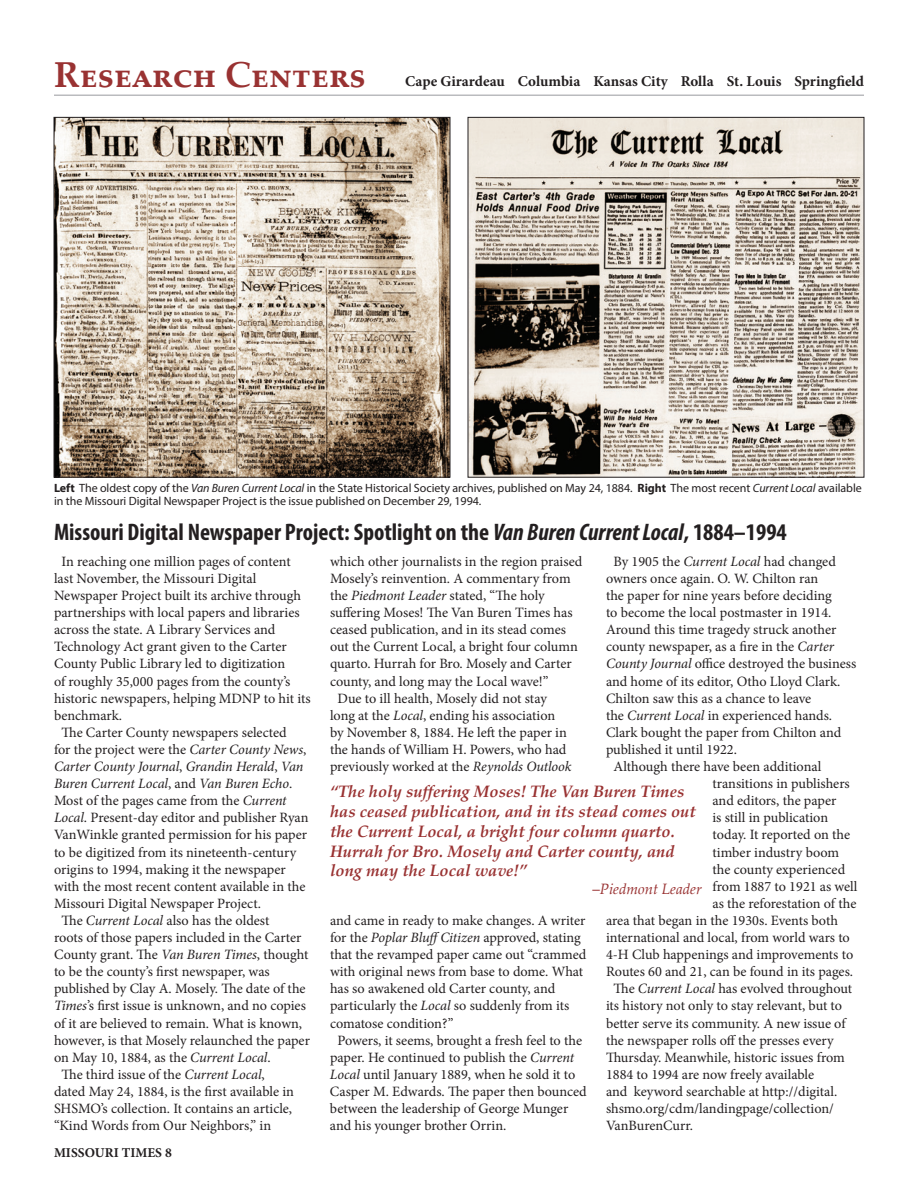
<style>
.page{position:relative;width:918px;height:1188px;background:#fff}
.page>*{position:absolute;margin:0;border:0;box-sizing:border-box;transform-origin:0 0}
.t1{font:700 36px "Palatino Linotype";color:#993232}
.headlines{font:700 condensed 24px "Myriad Pro";color:#231f20}
.body_copy{font:italic 700 16.5px/19.8px "Palatino Linotype";color:#993232}
.t2{font:700 15px "Minion Pro";color:#231f20}
.body_copy-2{font:italic 15px "Palatino Linotype";color:#993232}
.body_copy-3{font:14.25px/17.1px "Minion Pro";letter-spacing:-.005em;color:#231f20}
.page_number{font:700 13.5px "Minion Pro";color:#231f20}
.t3{font:12px/13.5px "Myriad Pro";letter-spacing:-.005em;color:#231f20}
.s1{font-weight:700}
.s2{font-style:italic}
.s3{font-style:normal}
</style>
<div class="page">
<hr style="left:54px;top:94px;width:810px;height:2px;background:#babbbe">
<img style="left:56px;top:119px;width:392px;height:357px">
<div style="left:54px;top:117px;width:396px;height:361px;border:1px solid #231f20"></div>
<img style="left:470px;top:119px;width:392px;height:357px">
<div style="left:468px;top:117px;width:396px;height:361px;border:1px solid #231f20"></div>
<h1 class="t1" style="left:54px;top:49px;width:313px">Research Centers</h1>
<p class="t2" style="left:405px;top:71px;width:460px">Cape Girardeau Columbia Kansas City Rolla St. Louis Springfield</p>
<p class="t3" style="left:54px;top:481px;width:809px"><span class="s1">Left</span> The oldest copy of the <span class="s2">Van Buren Current Local</span> in the State Historical Society archives, published on May 24, 1884. <span class="s1">Right</span> The most recent <span class="s2">Current Local</span> available in the Missouri Digital Newspaper Project is the issue published on December 29, 1994.</p>
<p class="headlines" style="left:54px;top:517px;width:734px">Missouri Digital Newspaper Project: Spotlight on the <span class="s2">Van Buren Current Local</span>, 1884–1994</p>
<p class="body_copy-3" style="left:54px;top:553px;width:258px;text-indent:8px">In reaching one million pages of content last November, the Missouri Digital Newspaper Project built its archive through partnerships with local papers and libraries across the state. A Library Services and Technology Act grant given to the Carter County Public Library led to digitization<br>of roughly 35,000 pages from the county’s historic newspapers, helping MDNP to hit its benchmark.</p>
<p class="body_copy-3" style="left:54px;top:724px;width:256px;text-indent:8px">The Carter County newspapers selected<br>for the project were the <span class="s2">Carter County News</span>, <span class="s2">Carter County Journal</span>, <span class="s2">Grandin Herald</span>, <span class="s2">Van Buren Current Local</span>, and <span class="s2">Van Buren Echo</span>.<br>Most of the pages came from the <span class="s2">Current Local</span>. Present-day editor and publisher Ryan VanWinkle granted permission for his paper to be digitized from its nineteenth-century origins to 1994, making it the newspaper with the most recent content available in the Missouri Digital Newspaper Project.</p>
<p class="body_copy-3" style="left:54px;top:912px;width:257px;text-indent:8px">The <span class="s2">Current Local</span> also has the oldest<br>roots of those papers included in the Carter County grant. The <span class="s2">Van Buren Times</span>, thought to be the county’s first newspaper, was published by Clay A. Mosely. The date of the <span class="s2">Times</span>’s first issue is unknown, and no copies of it are believed to remain. What is known, however, is that Mosely relaunched the paper on May 10, 1884, as the <span class="s2">Current Local</span>.</p>
<p class="body_copy-3" style="left:54px;top:1066px;width:242px;text-indent:8px">The third issue of the <span class="s2">Current Local</span>, dated May 24, 1884, is the first available in SHSMO’s collection. It contains an article, “Kind Words from Our Neighbors,” in</p>
<p class="page_number" style="left:54px;top:1143px;width:119px">MISSOURI TIMES 8</p>
<p class="body_copy-3" style="left:330px;top:553px;width:254px">which other journalists in the region praised Mosely’s reinvention. A commentary from the <span class="s2">Piedmont Leader</span> stated, “The holy suffering Moses! The Van Buren Times has ceased publication, and in its stead comes out the Current Local, a bright four column quarto. Hurrah for Bro. Mosely and Carter county, and long may the Local wave!”</p>
<p class="body_copy-3" style="left:330px;top:690px;width:243px;text-indent:8px">Due to ill health, Mosely did not stay long at the <span class="s2">Local</span>, ending his association by November 8, 1884. He left the paper in the hands of William H. Powers, who had previously worked at the <span class="s2">Reynolds Outlook</span></p>
<p class="body_copy-3" style="left:606px;top:553px;width:252px;text-indent:8px">By 1905 the <span class="s2">Current Local</span> had changed owners once again. O. W. Chilton ran<br>the paper for nine years before deciding<br>to become the local postmaster in 1914.<br>Around this time tragedy struck another county newspaper, as a fire in the <span class="s2">Carter County Journal</span> office destroyed the business and home of its editor, Otho Lloyd Clark.<br>Chilton saw this as a chance to leave<br>the <span class="s2">Current Local</span> in experienced hands.<br>Clark bought the paper from Chilton and published it until 1922.</p>
<p class="body_copy-3" style="left:614px;top:758px;width:209px">Although there have been additional</p>
<p class="body_copy-3" style="left:712px;top:775px;width:139px">transitions in publishers</p>
<p class="body_copy-3" style="left:712px;top:792px;width:125px">and editors, the paper</p>
<p class="body_copy-3" style="left:712px;top:809px;width:117px">is still in publication</p>
<p class="body_copy-3" style="left:712px;top:826px;width:139px">today. It reported on the</p>
<p class="body_copy-3" style="left:712px;top:843px;width:128px">timber industry boom</p>
<p class="body_copy-3" style="left:712px;top:861px;width:134px">the county experienced</p>
<p class="body_copy-3" style="left:712px;top:878px;width:147px">from 1887 to 1921 as well</p>
<p class="body_copy-3" style="left:712px;top:895px;width:145px">as the reforestation of the</p>
<p class="body_copy-3" style="left:606px;top:912px;width:234px">area that began in the 1930s. Events both</p>
<p class="body_copy-3" style="left:606px;top:929px;width:245px">international and local, from world wars to</p>
<p class="body_copy-3" style="left:606px;top:946px;width:249px">4-H Club happenings and improvements to</p>
<p class="body_copy-3" style="left:606px;top:963px;width:249px">Routes 60 and 21, can be found in its pages.</p>
<p class="body_copy-3" style="left:606px;top:980px;width:248px;text-indent:8px">The <span class="s2">Current Local</span> has evolved throughout its history not only to stay relevant, but to better serve its community. A new issue of the newspaper rolls off the presses every Thursday. Meanwhile, historic issues from 1884 to 1994 are now freely available<br>and keyword searchable at http://digital. shsmo.org/cdm/landingpage/collection/ VanBurenCurr.</p>
<p class="body_copy" style="left:330px;top:781px;width:367px">“The holy suffering Moses! The Van Buren Times has ceased publication, and in its stead comes out the Current Local, a bright four column quarto.<br>Hurrah for Bro. Mosely and Carter county, and long may the Local wave!”</p>
<p class="body_copy-2" style="left:592px;top:879px;width:111px"><span class="s3">–</span>Piedmont Leader</p>
<p class="body_copy-3" style="left:330px;top:912px;width:258px">and came in ready to make changes. A writer for the <span class="s2">Poplar BluffCitizen</span> approved, stating that the revamped paper came out “crammed with original news from base to dome. What has so awakened old Carter county, and particularly the <span class="s2">Local</span> so suddenly from its comatose condition?”</p>
<p class="body_copy-3" style="left:330px;top:1032px;width:258px;text-indent:8px">Powers, it seems, brought a fresh feel to the paper. He continued to publish the <span class="s2">Current Local</span> until January 1889, when he sold it to Casper M. Edwards. The paper then bounced between the leadership of George Munger and his younger brother Orrin.</p>
</div>
